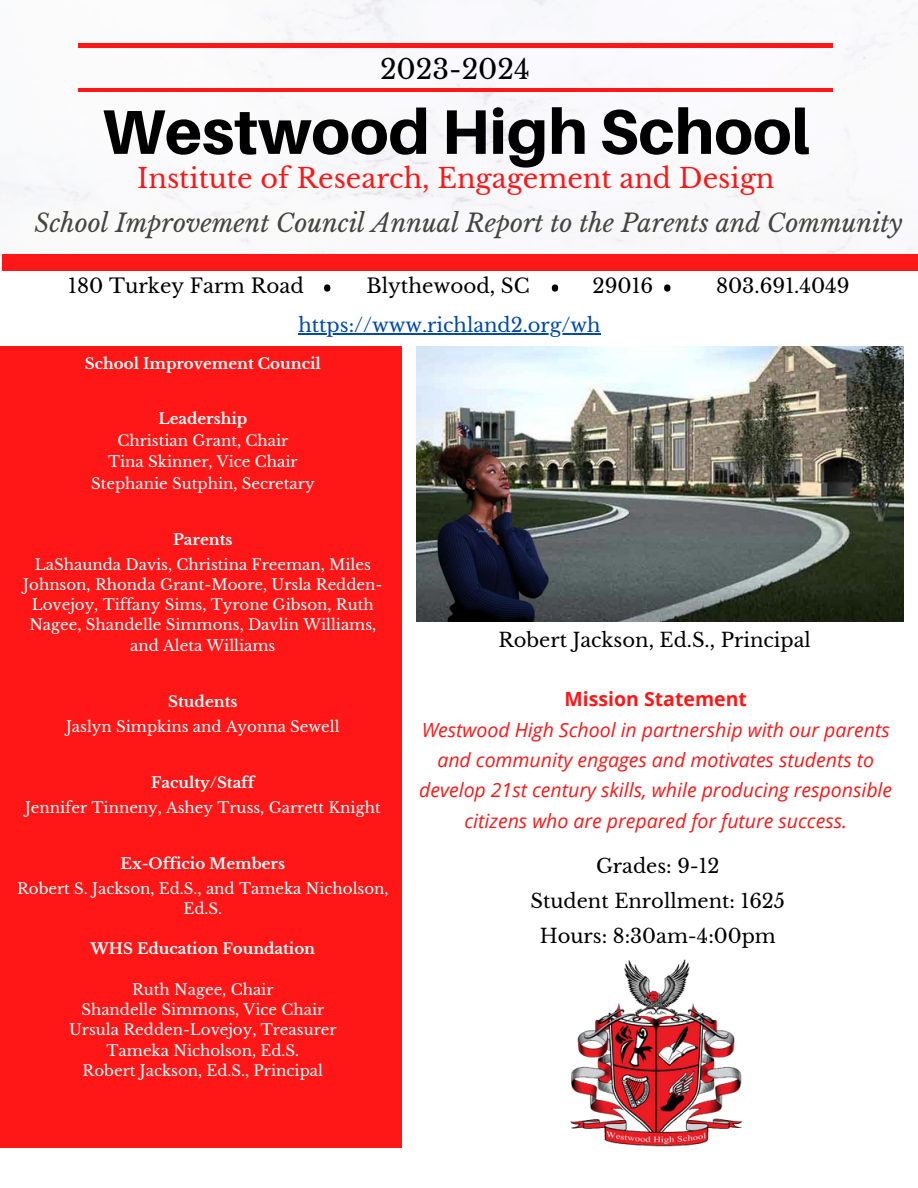
<style>
.page{position:relative;width:918px;height:1188px;background:#fff}
.page>*{position:absolute;margin:0;border:0;box-sizing:border-box;transform-origin:0 0}
.t1{font:800 63px "Aileron";color:#000}
.t2{font:54px "Open Sans";color:#000}
.t3{font:27px "Libre Baskerville";color:#ff1616}
.t4{font:27px "Libre Baskerville";color:#000}
.t5{font:italic 24.9px "Libre Baskerville";color:#444440}
.t6{font:19.8px "Libre Baskerville";color:#000}
.t7{font:italic 19.5px/30.3px "Open Sans";color:#ff1616;text-align:center}
.t8{font:19.5px/34.8px "Libre Baskerville";color:#000;text-align:center}
.t9{font:19.5px "Libre Baskerville";color:#004aad}
.t10{font:15px/20.2px "Libre Baskerville";color:#fff;text-align:center}
.t11{font:700 15px "Libre Baskerville";color:#fff}
.s1{font-weight:700;font-style:normal}
</style>
<div class="page">
<div style="left:0;top:346px;width:401px;height:802px;background:#ff1616"></div>
<img style="left:0;top:0;width:918px;height:255px">
<hr style="left:78px;top:89px;width:755px;height:3px;background:#ff1616">
<hr style="left:78px;top:44px;width:755px;height:3px;background:#ff1616">
<div style="left:2px;top:255px;width:916px;height:16px;background:#ff1616"></div>
<img style="left:570px;top:959px;width:173px;height:188px">
<img style="left:417px;top:346px;width:487px;height:276px">
<img style="left:416px;top:438px;width:144px;height:183px">
<hr style="left:298px;top:333px;width:303px;height:1px;background:#004aad">
<p class="t4" style="left:380px;top:53px;width:152px">2023-2024</p>
<h1 class="t1" style="left:102px;top:93px;width:709px">Westwood High School</h1>
<h1 class="t3" style="left:137px;top:161px;width:639px">Institute of Research, Engagement and Design</h1>
<p class="t5" style="left:35px;top:208px;width:869px">School Improvement Council Annual Report to the Parents and Community</p>
<h3 class="t6" style="left:68px;top:274px;width:237px">180 Turkey Farm Road</h3>
<p class="t2" style="left:320px;top:233px;width:16px">.</p>
<h3 class="t6" style="left:367px;top:274px;width:165px">Blythewood, SC</h3>
<p class="t2" style="left:548px;top:233px;width:16px">.</p>
<h3 class="t6" style="left:592px;top:274px;width:62px">29016</h3>
<p class="t2" style="left:660px;top:233px;width:16px">.</p>
<h3 class="t6" style="left:716px;top:274px;width:135px">803.691.4049</h3>
<p class="t9" style="left:298px;top:313px;width:304px">https://www.richland2.org/wh</p>
<p class="t11" style="left:85px;top:355px;width:238px">School Improvement Council</p>
<p class="t11" style="left:158px;top:410px;width:90px">Leadership</p>
<p class="t10" style="left:117px;top:430px;width:172px">Christian Grant, Chair</p>
<p class="t10" style="left:108px;top:452px;width:191px">Tina Skinner, Vice Chair</p>
<h2 class="t10" style="left:91px;top:473px;width:225px">Stephanie Sutphin, Secretary</h2>
<h2 class="t11" style="left:173px;top:530px;width:61px">Parents</h2>
<p class="t10" style="left:23px;top:554px;width:361px">LaShaunda Davis, Christina Freeman, Miles Johnson, Rhonda Grant-Moore, Ursla Redden-Lovejoy, Tiffany Sims, Tyrone Gibson, Ruth Nagee, Shandelle Simmons, Davlin Williams, and Aleta Williams</p>
<h3 class="t11" style="left:168px;top:692px;width:71px">Students</h3>
<p class="t10" style="left:66px;top:716px;width:275px">Jaslyn Simpkins and Ayonna Sewell</p>
<p class="t11" style="left:151px;top:773px;width:105px">Faculty/Staff</p>
<p class="t10" style="left:25px;top:797px;width:357px">Jennifer Tinneny, Ashey Truss, Garrett Knight</p>
<p class="t11" style="left:121px;top:854px;width:166px">Ex-Officio Members</p>
<p class="t10" style="left:17px;top:878px;width:373px">Robert S. Jackson, Ed.S., and Tameka Nicholson,<br>Ed.S.</p>
<p class="t11" style="left:91px;top:940px;width:226px">WHS Education Foundation</p>
<p class="t10" style="left:132px;top:979px;width:143px">Ruth Nagee, Chair</p>
<p class="t10" style="left:81px;top:1000px;width:244px">Shandelle Simmons, Vice Chair</p>
<p class="t10" style="left:69px;top:1020px;width:269px">Ursula Redden-Lovejoy, Treasurer</p>
<p class="t10" style="left:107px;top:1040px;width:194px">Tameka Nicholson, Ed.S.</p>
<p class="t10" style="left:83px;top:1060px;width:242px">Robert Jackson, Ed.S., Principal</p>
<p class="t8" style="left:498px;top:623px;width:314px">Robert Jackson, Ed.S., Principal</p>
<p class="t7" style="left:419px;top:684px;width:474px"><span class="s1">Mission Statement<br></span>Westwood High School in partnership with our parents and community engages and motivates students to develop 21st century skills, while producing responsible citizens who are prepared for future success.</p>
<p class="t8" style="left:531px;top:849px;width:256px">Grades: 9-12<br>Student Enrollment: 1625<br>Hours: 8:30am-4:00pm</p>
</div>
